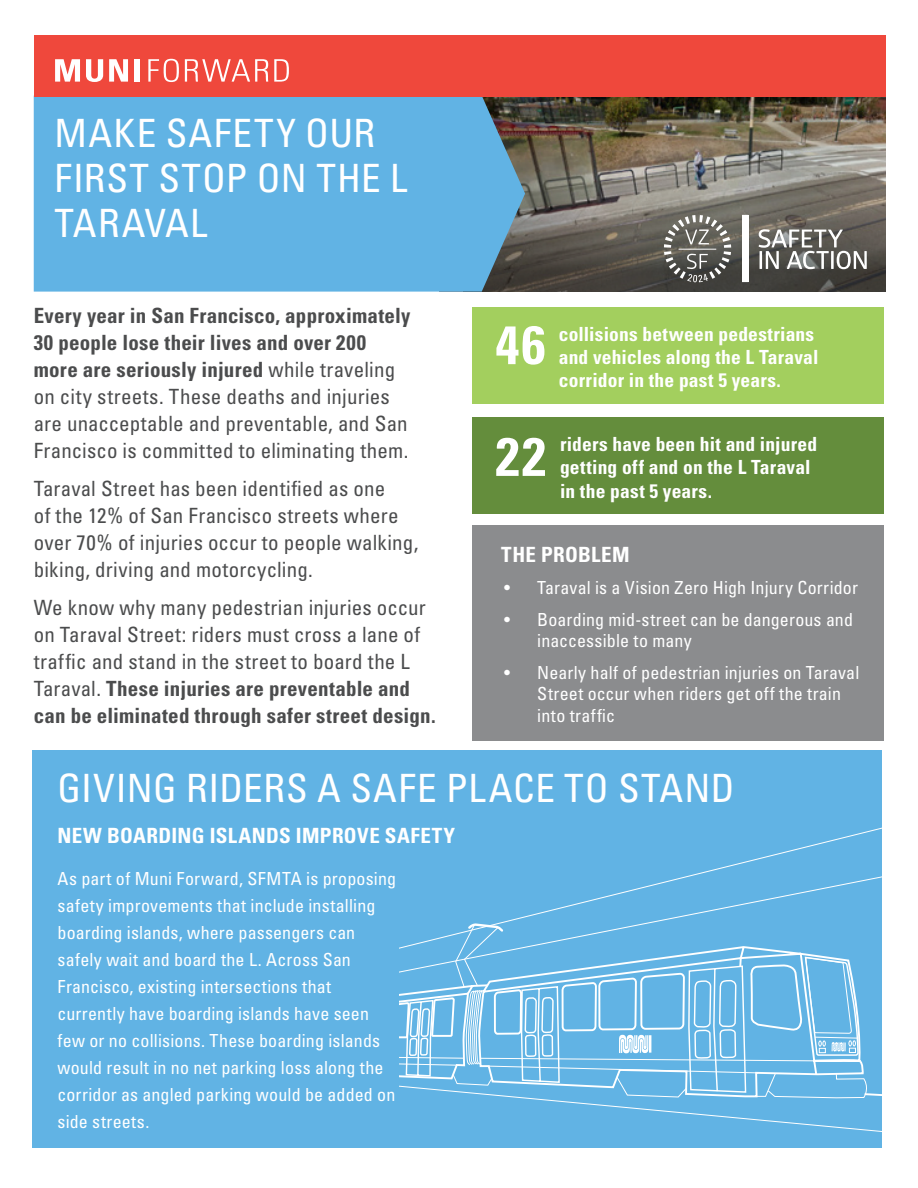
<style>
.page{position:relative;width:918px;height:1188px;background:#fff}
.page>*{position:absolute;margin:0;border:0;box-sizing:border-box;transform-origin:0 0}
.t1{font:700 condensed 54px "Univers LT Std";color:#fff}
.t2{font:condensed 39px/45px "Univers LT Std";letter-spacing:.025em;color:#fff}
.t3{font:condensed 21px/27px "Univers LT Std";letter-spacing:.01em;color:#4b4c4d}
.t4{font:700 condensed 21px "Univers LT Std";letter-spacing:.015em;color:#fff}
.t5{font:700 condensed 19.5px/23.4px "Univers LT Std";letter-spacing:.01em;color:#fff}
.t6{font:condensed 18px/27px "Univers LT Std";letter-spacing:.01em;color:#fff}
.s1{font-weight:700}
</style>
<div class="page">
<img style="left:525px;top:97px;width:361px;height:195px">
<div style="left:34px;top:97px;width:491px;height:195px;background:#61b3e4"></div>
<div style="left:34px;top:35px;width:852px;height:62px;background:#ef483c"></div>
<svg style="left:55px;top:59px;width:25px;height:23px"></svg>
<svg style="left:86px;top:59px;width:17px;height:23px"></svg>
<svg style="left:109px;top:59px;width:19px;height:23px"></svg>
<div style="left:134px;top:59px;width:5px;height:23px;background:#fff"></div>
<svg style="left:148px;top:59px;width:31px;height:23px"></svg>
<svg style="left:185px;top:59px;width:83px;height:23px"></svg>
<svg style="left:274px;top:59px;width:15px;height:23px"></svg>
<div style="left:33px;top:751px;width:849px;height:397px;background:#61b3e4"></div>
<div style="left:472px;top:525px;width:412px;height:215px;background:#8b8c8e"></div>
<div style="left:472px;top:307px;width:412px;height:97px;background:#a3cf5e"></div>
<div style="left:472px;top:417px;width:412px;height:97px;background:#648d3c"></div>
<div style="left:742px;top:215px;width:6px;height:67px;background:#fff"></div>
<svg style="left:664px;top:215px;width:67px;height:67px;background:#74736d"></svg>
<svg style="left:759px;top:229px;width:108px;height:40px"></svg>
<svg style="left:503px;top:828px;width:379px;height:94px"></svg>
<svg style="left:399px;top:922px;width:483px;height:210px"></svg>
<p class="t2" style="left:55px;top:110px;width:354px">MAKE SAFETY OUR<br>FIRST STOP ON THE L<br>TARAVAL</p>
<p class="t3" style="left:34px;top:301px;width:378px"><span class="s1">Every year in San Francisco, approximately 30 people lose their lives and over 200 more are seriously injured</span> while traveling on city streets. These deaths and injuries are unacceptable and preventable, and San Francisco is committed to eliminating them.</p>
<p class="t3" style="left:34px;top:474px;width:386px">Taraval Street has been identified as one<br>of the 12% of San Francisco streets where over 70% of injuries occur to people walking, biking, driving and motorcycling.</p>
<p class="t3" style="left:34px;top:593px;width:403px">We know why many pedestrian injuries occur on Taraval Street: riders must cross a lane of traffic and stand in the street to board the L Taraval. <span class="s1">These injuries are preventable and can be eliminated through safer street design.</span></p>
<p class="t1" style="left:495px;top:312px;width:52px">46</p>
<p class="t5" style="left:559px;top:322px;width:261px">collisions between pedestrians and vehicles along the L Taraval</p>
<p class="t5" style="left:559px;top:369px;width:224px">corridor in the past 5 years.</p>
<p class="t1" style="left:496px;top:424px;width:52px">22</p>
<p class="t5" style="left:560px;top:432px;width:259px">riders have been hit and injured getting off and on the L Taraval in the past 5 years.</p>
<p class="t4" style="left:501px;top:542px;width:130px">THE PROBLEM</p>
<p class="t6" style="left:504px;top:574px;width:355px">• Taraval is a Vision Zero High Injury Corridor</p>
<p class="t6" style="left:537px;top:609px;width:317px;line-height:21px;text-indent:-33px">• Boarding mid-street can be dangerous and inaccessible to many</p>
<p class="t6" style="left:537px;top:661px;width:324px;line-height:21.8px;text-indent:-33px">• Nearly half of pedestrian injuries on Taraval<br>Street occur when riders get off the train into traffic</p>
<p class="t2" style="left:58px;top:766px;width:679px">GIVING RIDERS A SAFE PLACE TO STAND</p>
<p class="t4" style="left:58px;top:822px;width:399px">NEW BOARDING ISLANDS IMPROVE SAFETY</p>
<p class="t6" style="left:58px;top:865px;width:340px">As part of Muni Forward, SFMTA is proposing safety improvements that include installing boarding islands, where passengers can safely wait and board the L. Across San Francisco, existing intersections that currently have boarding islands have seen few or no collisions. These boarding islands would result in no net parking loss along the corridor as angled parking would be added on side streets.</p>
</div>
